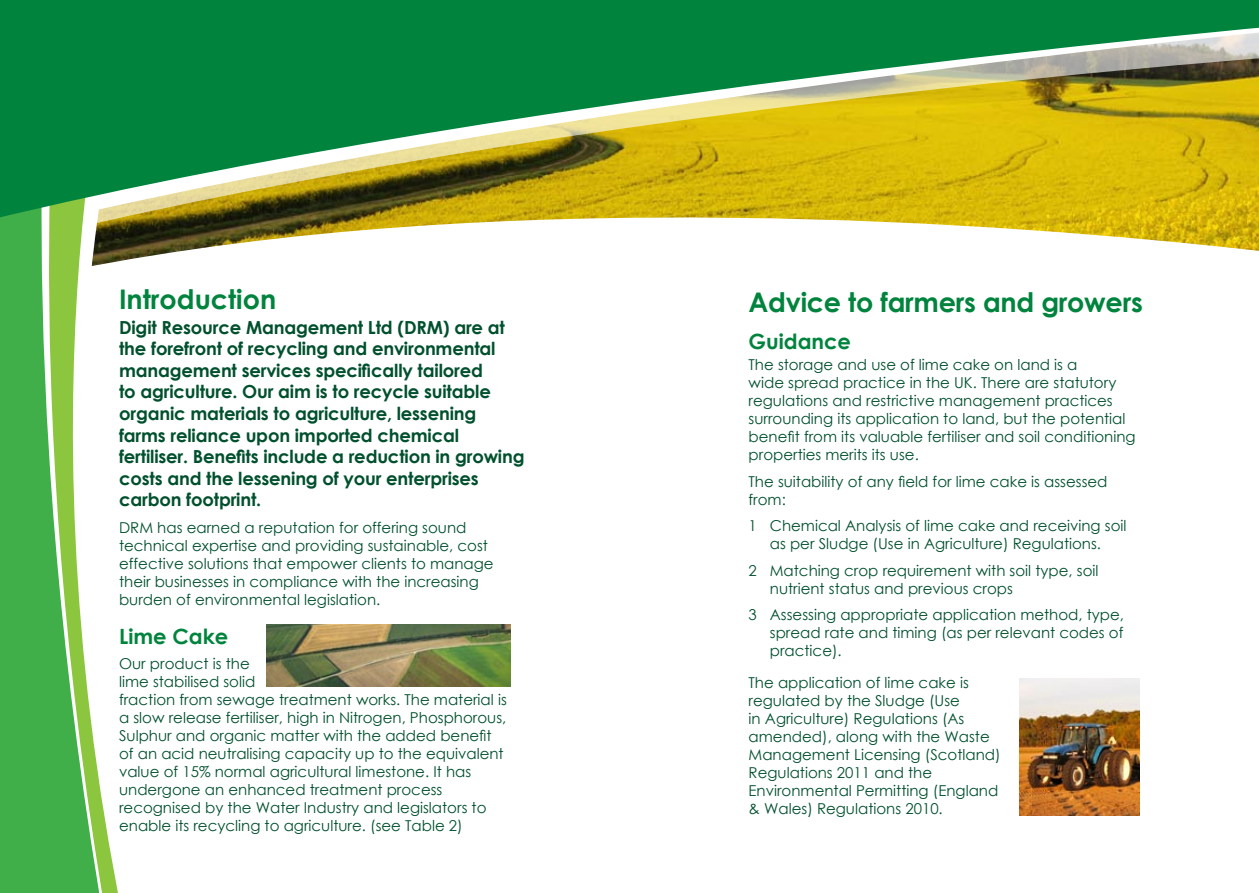
<style>
.page{position:relative;width:1259px;height:893px;background:#fff}
.page>*{position:absolute;margin:0;border:0;box-sizing:border-box;transform-origin:0 0}
.t1{font:700 27px "Century Gothic";letter-spacing:-.01em;color:#00843d}
.Sub_Heading{font:700 21px "Century Gothic";color:#00843d}
.Body_text{font:700 18px/21.6px "Century Gothic";letter-spacing:-.01em;color:#00502e}
.Body_text-2{font:15px/18px "Century Gothic";color:#00502e}
</style>
<div class="page">
<svg style="left:148px;top:236px;width:1111px;height:14px"></svg>
<svg style="left:148px;top:221px;width:1111px;height:15px"></svg>
<svg style="left:123px;top:221px;width:25px;height:40px"></svg>
<svg style="left:107px;top:221px;width:16px;height:672px"></svg>
<svg style="left:0;top:221px;width:104px;height:672px;fill:#40ae49"></svg>
<svg style="left:0;top:0;width:1259px;height:221px;background:#659b38"></svg>
<img style="left:1020px;top:678px;width:119px;height:137px">
<img style="left:267px;top:625px;width:243px;height:62px">
<p class="t1" style="left:119px;top:279px;width:159px">Introduction</p>
<p class="Body_text" style="left:119px;top:315px;width:407px">Digit Resource Management Ltd (DRM) are at the forefront of recycling and environmental management services specifically tailored<br>to agriculture. Our aim is to recycle suitable organic materials to agriculture, lessening farms reliance upon imported chemical fertiliser. Benefits include a reduction in growing costs and the lessening of your enterprises carbon footprint.</p>
<p class="Body_text-2" style="left:119px;top:518px;width:376px">DRM has earned a reputation for offering sound technical expertise and providing sustainable, cost effective solutions that empower clients to manage their businesses in compliance with the increasing burden of environmental legislation.</p>
<p class="Sub_Heading" style="left:119px;top:620px;width:111px">Lime Cake</p>
<p class="Body_text-2" style="left:119px;top:655px;width:389px">Our product is the<br>lime stabilised solid<br>fraction from sewage treatment works. The material is a slow release fertiliser, high in Nitrogen, Phosphorous, Sulphur and organic matter with the added benefit of an acid neutralising capacity up to the equivalent value of 15% normal agricultural limestone. It has undergone an enhanced treatment process recognised by the Water Industry and legislators to enable its recycling to agriculture. (see Table 2)</p>
<p class="t1" style="left:748px;top:282px;width:396px">Advice to farmers and growers</p>
<p class="Sub_Heading" style="left:748px;top:326px;width:104px">Guidance</p>
<p class="Body_text-2" style="left:748px;top:356px;width:389px">The storage and use of lime cake on land is a<br>wide spread practice in the UK. There are statutory regulations and restrictive management practices surrounding its application to land, but the potential benefit from its valuable fertiliser and soil conditioning properties merits its use.</p>
<p class="Body_text-2" style="left:748px;top:472px;width:360px">The suitability of any field for lime cake is assessed from:</p>
<p class="Body_text-2" style="left:748px;top:517px;width:379px;text-align:center">1 Chemical Analysis of lime cake and receiving soil as per Sludge (Use in Agriculture) Regulations.</p>
<p class="Body_text-2" style="left:770px;top:561px;width:330px;text-indent:-21px">2 Matching crop requirement with soil type, soil nutrient status and previous crops</p>
<p class="Body_text-2" style="left:770px;top:606px;width:356px;text-align:justify;text-indent:-21px">3 Assessing appropriate application method, type, spread rate and timing (as per relevant codes of practice).</p>
<p class="Body_text-2" style="left:748px;top:674px;width:254px">The application of lime cake is regulated by the Sludge (Use<br>in Agriculture) Regulations (As amended), along with the Waste<br>Management Licensing (Scotland)<br>Regulations 2011 and the<br>Environmental Permitting (England &amp; Wales) Regulations 2010.</p>
</div>
